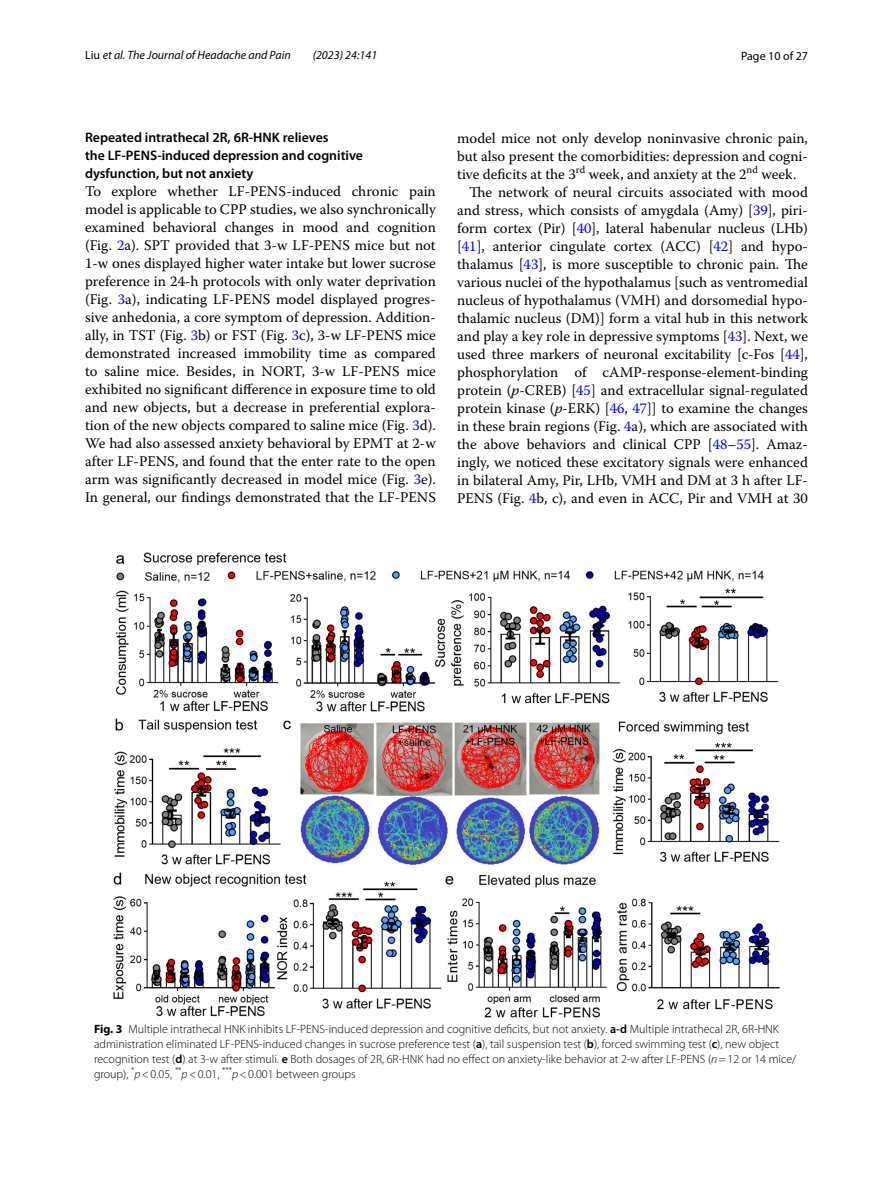
<style>
.page{position:relative;width:893px;height:1187px;background:#fff}
.page>*{position:absolute;margin:0;border:0;box-sizing:border-box;transform-origin:0 0}
.t1{font:14.7px/18px "Warnock Pro";color:#000;text-align:justify}
.t2{font:600 13.8px/18px "Myriad Pro";color:#000}
.t3{font:300 12px/15px "Myriad Pro";color:#000}
.t4{font:italic 12px "Myriad Pro";color:#000}
.t5{font:12px "Myriad Pro";color:#000}
.s1{font-style:normal}
.s2{color:#00f}
.s3{font-style:italic}
.s4{font-weight:700}
.s5{font-weight:600}
</style>
<div class="page">
<img style="left:113px;top:552px;width:667px;height:465px">
<p class="t4" style="left:85px;top:48px;width:207px"><span class="s1">Liu</span> et al. The Journal of Headache and Pain</p>
<p class="t4" style="left:313px;top:48px;width:66px">(2023) 24:141</p>
<p class="t5" style="left:741px;top:48px;width:68px">Page 10 of 27</p>
<p class="t2" style="left:85px;top:128px;width:279px">Repeated intrathecal 2R, 6R‑HNK relieves<br>the LF‑PENS‑induced depression and cognitive dysfunction, but not anxiety</p>
<p class="t1" style="left:85px;top:182px;width:352px">To explore whether LF-PENS-induced chronic pain model is applicable to CPP studies, we also synchronically examined behavioral changes in mood and cognition (Fig. <span class="s2">2</span>a). SPT provided that 3-w LF-PENS mice but not 1-w ones displayed higher water intake but lower sucrose preference in 24-h protocols with only water deprivation (Fig. <span class="s2">3</span>a), indicating LF-PENS model displayed progres&shy;sive anhedonia, a core symptom of depression. Addition&shy;ally, in TST (Fig. <span class="s2">3</span>b) or FST (Fig. <span class="s2">3</span>c), 3-w LF-PENS mice demonstrated increased immobility time as compared to saline mice. Besides, in NORT, 3-w LF-PENS mice exhibited no significant difference in exposure time to old and new objects, but a decrease in preferential explora&shy;tion of the new objects compared to saline mice (Fig. <span class="s2">3</span>d).<br>We had also assessed anxiety behavioral by EPMT at 2-w after LF-PENS, and found that the enter rate to the open arm was significantly decreased in model mice (Fig. <span class="s2">3</span>e).<br>In general, our findings demonstrated that the LF-PENS</p>
<p class="t1" style="left:457px;top:128px;width:352px">model mice not only develop noninvasive chronic pain,</p>
<p class="t1" style="left:457px;top:146px;width:352px">but also present the comorbidities: depression and cogni-</p>
<p class="t1" style="left:457px;top:164px;width:341px">tive deficits at the 3<sup>rd</sup> week, and anxiety at the 2<sup>nd</sup> week.</p>
<p class="t1" style="left:469px;top:182px;width:340px">The network of neural circuits associated with mood</p>
<p class="t1" style="left:457px;top:200px;width:352px">and stress, which consists of amygdala (Amy) [<span class="s2">39</span>], piri-</p>
<p class="t1" style="left:457px;top:218px;width:352px">form cortex (Pir) [<span class="s2">40</span>], lateral habenular nucleus (LHb)</p>
<p class="t1" style="left:457px;top:236px;width:352px">[<span class="s2">41</span>], anterior cingulate cortex (ACC) [<span class="s2">42</span>] and hypo-</p>
<p class="t1" style="left:457px;top:254px;width:352px">thalamus [<span class="s2">43</span>], is more susceptible to chronic pain. The</p>
<p class="t1" style="left:457px;top:272px;width:352px">various nuclei of the hypothalamus [such as ventromedial</p>
<p class="t1" style="left:457px;top:290px;width:352px">nucleus of hypothalamus (VMH) and dorsomedial hypo-</p>
<p class="t1" style="left:457px;top:308px;width:352px">thalamic nucleus (DM)] form a vital hub in this network</p>
<p class="t1" style="left:457px;top:326px;width:352px">and play a key role in depressive symptoms [<span class="s2">43</span>]. Next, we</p>
<p class="t1" style="left:457px;top:344px;width:352px">used three markers of neuronal excitability [c-Fos [<span class="s2">44</span>],</p>
<p class="t1" style="left:457px;top:362px;width:352px">phosphorylation of cAMP-response-element-binding</p>
<p class="t1" style="left:457px;top:380px;width:352px">protein (<span class="s3">p</span>-CREB) [<span class="s2">45</span>] and extracellular signal-regulated</p>
<p class="t1" style="left:457px;top:398px;width:352px">protein kinase (<span class="s3">p</span>-ERK) [<span class="s2">46</span>, <span class="s2">47</span>]] to examine the changes</p>
<p class="t1" style="left:457px;top:416px;width:352px">in these brain regions (Fig. <span class="s2">4</span>a), which are associated with</p>
<p class="t1" style="left:457px;top:434px;width:352px">the above behaviors and clinical CPP [<span class="s2">48</span>–<span class="s2">55</span>]. Amaz-</p>
<p class="t1" style="left:457px;top:452px;width:352px">ingly, we noticed these excitatory signals were enhanced</p>
<p class="t1" style="left:457px;top:470px;width:352px">in bilateral Amy, Pir, LHb, VMH and DM at 3 h after LF-</p>
<p class="t1" style="left:457px;top:488px;width:352px">PENS (Fig. <span class="s2">4</span>b, c), and even in ACC, Pir and VMH at 30</p>
<p class="t3" style="left:94px;top:1021px;width:704px"><span class="s4">Fig. 3</span> Multiple intrathecal HNK inhibits LF-PENS-induced depression and cognitive deficits, but not anxiety. <span class="s5">a-d</span> Multiple intrathecal 2R, 6R-HNK administration eliminated LF-PENS-induced changes in sucrose preference test (<span class="s5">a</span>), tail suspension test (<span class="s5">b</span>), forced swimming test (<span class="s5">c</span>), new object recognition test (<span class="s5">d</span>) at 3-w after stimuli. <span class="s5">e</span> Both dosages of 2R, 6R-HNK had no effect on anxiety-like behavior at 2-w after LF-PENS (<span class="s3">n</span>=12 or 14 mice/ group), <sup>*</sup><span class="s3">p</span>&lt;0.05, <sup>**</sup><span class="s3">p</span>&lt;0.01, <sup>***</sup><span class="s3">p</span>&lt;0.001 between groups</p>
</div>
